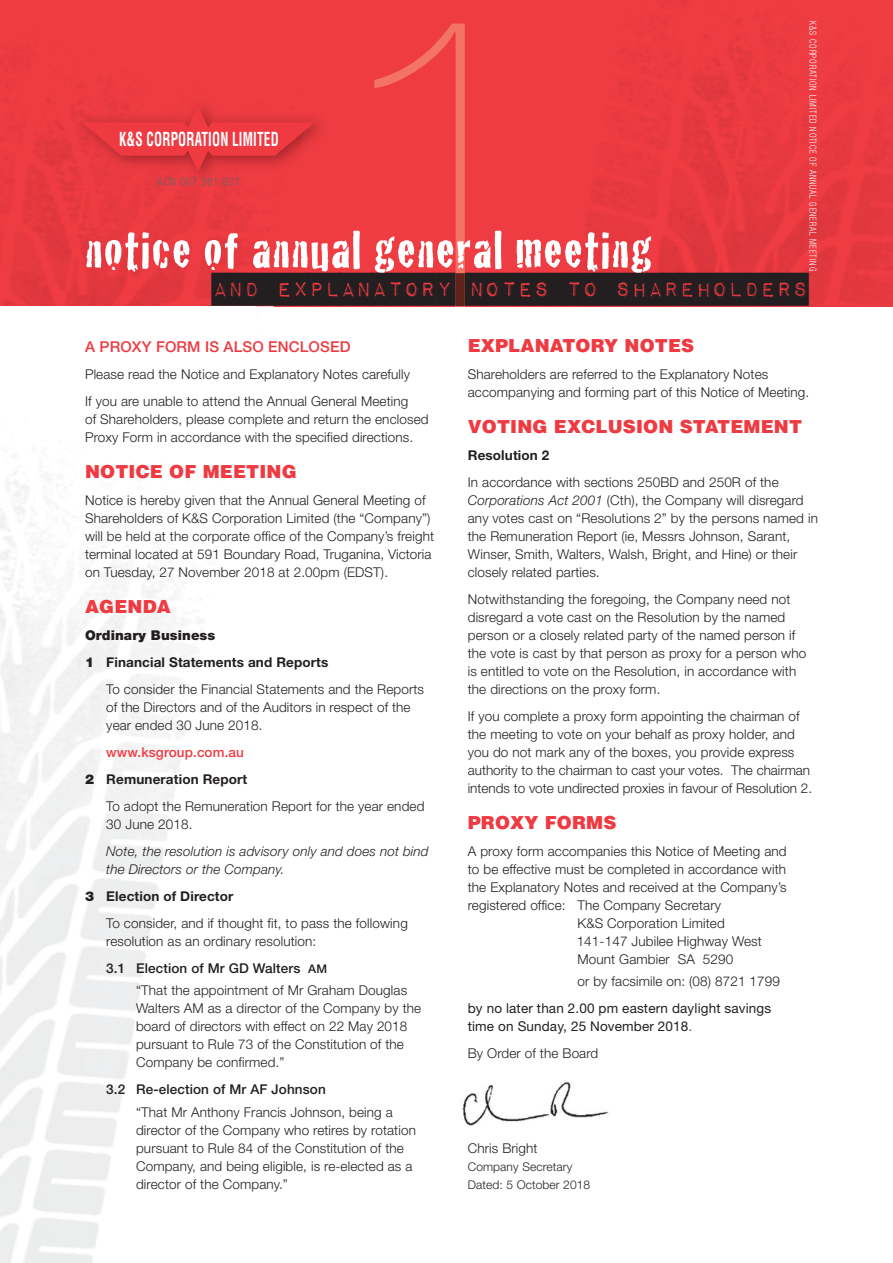
<style>
.page{position:relative;width:893px;height:1263px;background:#fff}
.page>*{position:absolute;margin:0;border:0;box-sizing:border-box;transform-origin:0 0}
.t1{font:54px "Cracked";letter-spacing:.025em;color:#fff}
.t2{font:27px "Imapact Label";color:#231f20}
.t3{font:700 condensed 18.9px "Helvetica";letter-spacing:.015em;color:#fff;scale:.7 1}
.t4{font:900 18px "Helvetica";letter-spacing:.01em;color:#ef3a42}
.t5{font:500 15px "Helvetica Neue";letter-spacing:.01em;color:#ef3a42}
.t6{font:300 13.5px/18px "Helvetica Neue";letter-spacing:.01em;color:#231f20}
.t7{font:italic 300 13.5px/18px "Helvetica Neue";letter-spacing:.01em;color:#231f20}
.t8{font:13.5px/18px "Helvetica Neue";letter-spacing:.01em;color:#231f20}
.t9{font:700 13.5px "Helvetica Neue";letter-spacing:.01em;color:#231f20}
.t10{font:500 13.5px "Helvetica Neue";letter-spacing:.01em;color:#231f20}
.t11{font:500 13.5px "Helvetica Neue";letter-spacing:.01em;color:#ef3a42}
.t12{font:900 13.5px "Helvetica Neue";letter-spacing:.01em;color:#231f20}
.t13{font:300 12px/18px "Helvetica Neue";letter-spacing:.01em;color:#231f20}
.t14{font:300 condensed 9.75px "Helvetica Neue";letter-spacing:.1em;color:#fff;scale:.85 1}
.s1{font-weight:900}
.s2{font-weight:700}
.s3{font-weight:500}
.s4{font-weight:500;font-size:12px}
.s5{font-style:italic}
.s6{font-weight:300}
</style>
<div class="page">
<img style="left:0;top:0;width:892px;height:306px">
<img style="left:0;top:6px;width:317px;height:300px">
<div style="left:311px;top:94px;width:24px;height:94px;background:#ef3b42"></div>
<div style="left:72px;top:94px;width:239px;height:94px;background:#ef3b42"></div>
<img style="left:157px;top:177px;width:82px;height:9px">
<svg style="left:82px;top:106px;width:233px;height:66px"></svg>
<img style="left:462px;top:1082px;width:147px;height:44px">
<img style="left:374px;top:24px;width:91px;height:282px">
<p class="t14" style="left:816px;top:21px;width:295px;rotate:90deg">K&amp;S CORPORATION LIMITED NOTICE OF ANNUAL GENERAL MEETING</p>
<h3 class="t3" style="left:119px;top:132px;width:230px">K&amp;S CORPORATION LIMITED</h3>
<h1 class="t1" style="left:85px;top:218px;width:569px">notice of annual general meeting</h1>
<h2 class="t2" style="left:213px;top:272px;width:597px">AND EXPLANATORY NOTES TO SHAREHOLDERS</h2>
<p class="t5" style="left:85px;top:341px;width:267px">A PROXY FORM IS ALSO ENCLOSED</p>
<p class="t6" style="left:85px;top:362px;width:327px;line-height:27px">Please read the Notice and Explanatory Notes carefully<br>If you are unable to attend the Annual General Meeting</p>
<p class="t6" style="left:85px;top:411px;width:345px">of Shareholders, please complete and return the enclosed<br>Proxy Form in accordance with the specified directions.</p>
<h3 class="t4" style="left:85px;top:465px;width:213px">NOTICE OF MEETING</h3>
<p class="t6" style="left:85px;top:492px;width:350px">Notice is hereby given that the Annual General Meeting of Shareholders of K&amp;S Corporation Limited (the “Company”) will be held at the corporate office of the Company’s freight terminal located at 591 Boundary Road, Truganina, Victoria on Tuesday, 27 November 2018 at 2.00pm (EDST).</p>
<h3 class="t4" style="left:85px;top:600px;width:87px">AGENDA</h3>
<p class="t12" style="left:85px;top:630px;width:132px">Ordinary Business</p>
<p class="t9" style="left:85px;top:657px;width:245px"><span class="s1">1</span> Financial Statements and Reports</p>
<p class="t6" style="left:106px;top:681px;width:319px">To consider the Financial Statements and the Reports</p>
<p class="t6" style="left:106px;top:699px;width:306px">of the Directors and of the Auditors in respect of the year ended 30 June 2018.</p>
<p class="t11" style="left:106px;top:747px;width:139px">www.ksgroup.com.au</p>
<p class="t9" style="left:85px;top:774px;width:164px"><span class="s1">2</span> Remuneration Report</p>
<p class="t6" style="left:106px;top:798px;width:320px">To adopt the Remuneration Report for the year ended</p>
<p class="t6" style="left:106px;top:816px;width:88px">30 June 2018.</p>
<p class="t7" style="left:106px;top:843px;width:324px">Note, the resolution is advisory only and does not bind the Directors or the Company.</p>
<p class="t6" style="left:106px;top:884px;width:303px;line-height:27px;text-indent:-21px"><span class="s1">3</span> <span class="s2">Election of Director<br></span>To consider, and if thought fit, to pass the following</p>
<p class="t6" style="left:106px;top:929px;width:222px;line-height:27px">resolution as an ordinary resolution:<br><span class="s3">3.1 Election of Mr GD Walters</span> <span class="s4">AM</span></p>
<p class="t6" style="left:136px;top:983px;width:287px">“That the appointment of Mr Graham Douglas Walters AM as a director of the Company by the board of directors with effect on 22 May 2018 pursuant to Rule 73 of the Constitution of the Company be confirmed.”</p>
<p class="t10" style="left:106px;top:1085px;width:221px">3.2 Re-election of Mr AF Johnson</p>
<p class="t6" style="left:136px;top:1104px;width:281px">“That Mr Anthony Francis Johnson, being a director of the Company who retires by rotation pursuant to Rule 84 of the Constitution of the Company, and being eligible, is re-elected as a director of the Company.”</p>
<h3 class="t4" style="left:468px;top:339px;width:228px">EXPLANATORY NOTES</h3>
<p class="t6" style="left:468px;top:366px;width:343px">Shareholders are referred to the Explanatory Notes accompanying and forming part of this Notice of Meeting.</p>
<h3 class="t4" style="left:468px;top:420px;width:336px">VOTING EXCLUSION STATEMENT</h3>
<p class="t9" style="left:468px;top:450px;width:83px">Resolution 2</p>
<p class="t6" style="left:468px;top:474px;width:352px">In accordance with sections 250BD and 250R of the <span class="s5">Corporations Act 2001</span> (Cth), the Company will disregard any votes cast on “Resolutions 2” by the persons named in the Remuneration Report (ie, Messrs Johnson, Sarant, Winser, Smith, Walters, Walsh, Bright, and Hine) or their closely related parties.</p>
<p class="t6" style="left:468px;top:591px;width:340px">Notwithstanding the foregoing, the Company need not disregard a vote cast on the Resolution by the named person or a closely related party of the named person if the vote is cast by that person as proxy for a person who is entitled to vote on the Resolution, in accordance with the directions on the proxy form.</p>
<p class="t6" style="left:468px;top:708px;width:346px">If you complete a proxy form appointing the chairman of the meeting to vote on your behalf as proxy holder, and you do not mark any of the boxes, you provide express authority to the chairman to cast your votes. The chairman intends to vote undirected proxies in favour of Resolution 2.</p>
<h3 class="t4" style="left:468px;top:816px;width:150px">PROXY FORMS</h3>
<p class="t6" style="left:468px;top:843px;width:320px">A proxy form accompanies this Notice of Meeting and</p>
<p class="t6" style="left:468px;top:861px;width:320px">to be effective must be completed in accordance with</p>
<p class="t6" style="left:468px;top:879px;width:320px">the Explanatory Notes and received at the Company’s</p>
<p class="t6" style="left:468px;top:897px;width:255px">registered office: The Company Secretary</p>
<p class="t6" style="left:577px;top:915px;width:149px">K&amp;S Corporation Limited</p>
<p class="t6" style="left:577px;top:933px;width:187px">141-147 Jubilee Highway West</p>
<p class="t6" style="left:577px;top:951px;width:157px">Mount Gambier SA 5290</p>
<p class="t6" style="left:577px;top:974px;width:204px">or by facsimile on: (08) 8721 1799</p>
<p class="t8" style="left:468px;top:1001px;width:305px">by no later than 2.00 pm eastern daylight savings time on Sunday, 25 November 2018<span class="s6">.</span></p>
<p class="t6" style="left:468px;top:1046px;width:132px">By Order of the Board</p>
<p class="t6" style="left:468px;top:1140px;width:71px">Chris Bright</p>
<p class="t13" style="left:468px;top:1159px;width:124px">Company Secretary<br>Dated: 5 October 2018</p>
</div>
